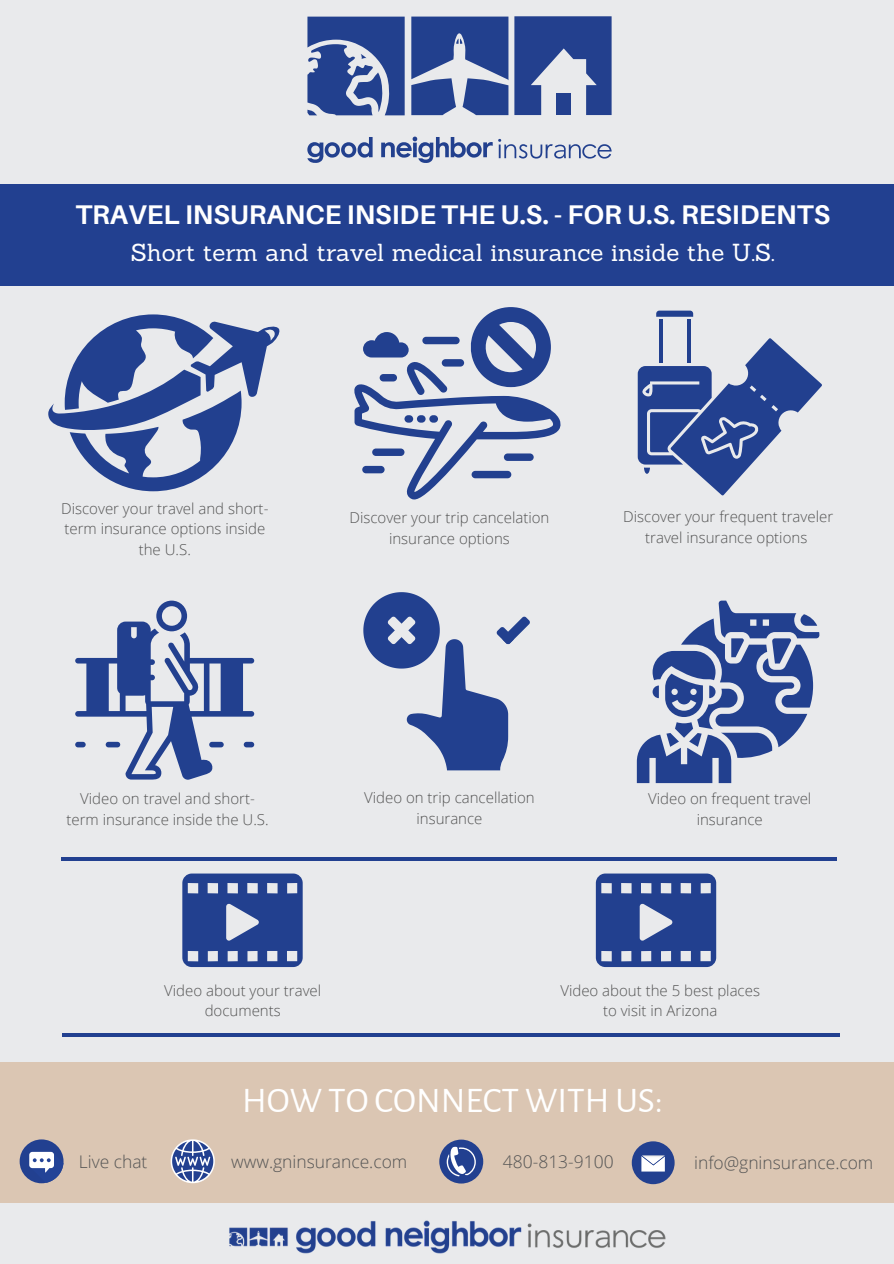
<style>
.page{position:relative;width:894px;height:1264px;background:#fff}
.page>*{position:absolute;margin:0;border:0;box-sizing:border-box;transform-origin:0 0}
.t1{font:36px "Alegreya Sans SC";color:#fff}
.t2{font:700 27px "Aileron";color:#fff}
.t3{font:24px "Sanchez";color:#fff}
.t4{font:300 17.4px "Open Sans";color:#545454}
.t5{font:300 15px/20.2px "Open Sans";color:#545454;text-align:center}
</style>
<div class="page">
<div style="left:0;top:0;width:893px;height:1263px;background:#e9eaec"></div>
<img style="left:229px;top:1220px;width:437px;height:34px">
<div style="left:0;top:1062px;width:893px;height:140px;background:#dbc6b3"></div>
<div style="left:0;top:184px;width:893px;height:101px;background:#224090"></div>
<svg style="left:182px;top:873px;width:120px;height:94px"></svg>
<hr style="left:62px;top:857px;width:774px;height:3px;background:#224090">
<hr style="left:62px;top:1033px;width:777px;height:3px;background:#224090">
<svg style="left:363px;top:592px;width:167px;height:179px"></svg>
<svg style="left:48px;top:314px;width:232px;height:177px"></svg>
<svg style="left:354px;top:307px;width:206px;height:192px"></svg>
<svg style="left:75px;top:600px;width:179px;height:179px"></svg>
<svg style="left:656px;top:310px;width:37px;height:7px"></svg>
<svg style="left:637px;top:338px;width:184px;height:157px"></svg>
<svg style="left:686px;top:320px;width:4px;height:43px"></svg>
<hr style="left:659px;top:320px;width:3px;height:43px;background:#22408f">
<svg style="left:636px;top:600px;width:183px;height:183px"></svg>
<svg style="left:411px;top:17px;width:97px;height:98px"></svg>
<svg style="left:514px;top:16px;width:97px;height:99px"></svg>
<svg style="left:307px;top:17px;width:97px;height:98px"></svg>
<svg style="left:307px;top:137px;width:65px;height:26px"></svg>
<svg style="left:381px;top:137px;width:111px;height:26px"></svg>
<svg style="left:498px;top:139px;width:113px;height:20px"></svg>
<div style="left:631px;top:1141px;width:43px;height:43px;background:#224090;border-radius:50%"></div>
<svg style="left:641px;top:1155px;width:23px;height:16px"></svg>
<div style="left:439px;top:1139px;width:44px;height:44px;background:#224090;border-radius:50%"></div>
<svg style="left:446px;top:1146px;width:29px;height:30px"></svg>
<div style="left:20px;top:1139px;width:43px;height:44px;background:#224090;border-radius:50%"></div>
<svg style="left:29px;top:1151px;width:34px;height:31px"></svg>
<svg style="left:171px;top:1139px;width:44px;height:44px"></svg>
<svg style="left:595px;top:873px;width:121px;height:94px"></svg>
<h2 class="t2" style="left:75px;top:198px;width:756px">TRAVEL INSURANCE INSIDE THE U.S. - FOR U.S. RESIDENTS</h2>
<h3 class="t3" style="left:131px;top:236px;width:645px">Short term and travel medical insurance inside the U.S.</h3>
<p class="t5" style="left:61px;top:498px;width:209px">Discover your travel and short&shy;term insurance options inside the U.S.</p>
<p class="t5" style="left:623px;top:506px;width:211px">Discover your frequent traveler travel insurance options</p>
<p class="t5" style="left:349px;top:507px;width:201px">Discover your trip cancelation insurance options</p>
<p class="t5" style="left:66px;top:788px;width:203px">Video on travel and short&shy;term insurance inside the U.S.</p>
<p class="t5" style="left:364px;top:787px;width:172px;line-height:20.7px">Video on trip cancellation insurance</p>
<p class="t5" style="left:648px;top:788px;width:165px">Video on frequent travel insurance</p>
<p class="t5" style="left:164px;top:980px;width:158px">Video about your travel documents</p>
<p class="t5" style="left:560px;top:980px;width:201px">Video about the 5 best places to visit in Arizona</p>
<h1 class="t1" style="left:242px;top:1082px;width:422px">HOW TO CONNECT WITH US:</h1>
<p class="t4" style="left:79px;top:1149px;width:70px">Live chat</p>
<p class="t4" style="left:231px;top:1149px;width:177px">www.gninsurance.com</p>
<p class="t4" style="left:503px;top:1149px;width:112px">480-813-9100</p>
<p class="t4" style="left:694px;top:1150px;width:181px">info@gninsurance.com</p>
</div>
